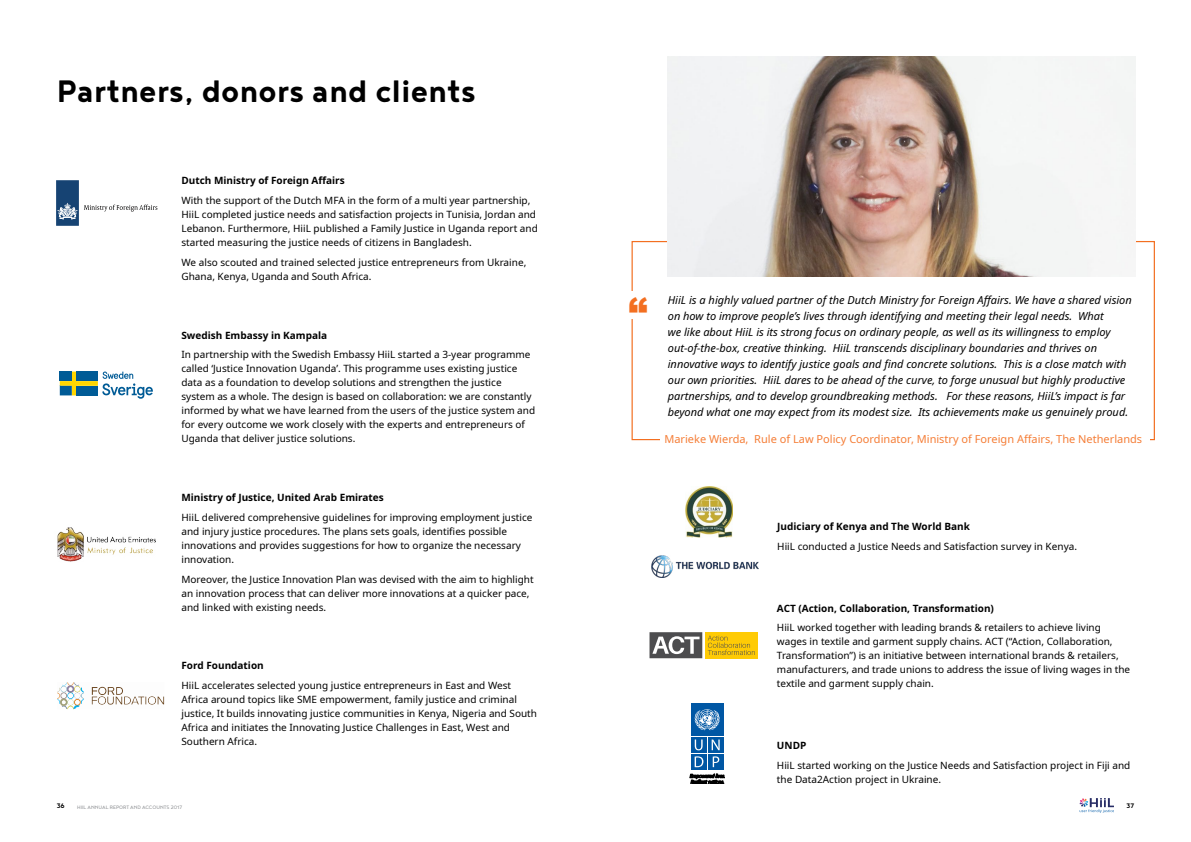
<style>
.page{position:relative;width:1191px;height:842px;background:#fff}
.page>*{position:absolute;margin:0;border:0;box-sizing:border-box;transform-origin:0 0}
.t1{font:700 38px "Noyh";color:#000}
.t2{font:900 38px "Arial";color:#f36f21}
.t3{font:italic 11px/16px "Noto Sans";color:#000}
.t4{font:11px "Noto Sans";color:#f57d36}
.t5{font:10px/14px "Noto Sans";color:#000}
.t6{font:700 10px "Noto Sans";color:#000}
.t7{font:700 8px "Noyh";color:#000}
.t8{font:6px "Noyh";color:#939598}
</style>
<div class="page">
<svg style="left:1079px;top:798px;width:35px;height:15px"></svg>
<svg style="left:56px;top:180px;width:102px;height:46px"></svg>
<svg style="left:60px;top:372px;width:93px;height:27px"></svg>
<img style="left:57px;top:527px;width:99px;height:35px">
<img style="left:686px;top:487px;width:46px;height:50px">
<img style="left:652px;top:555px;width:106px;height:23px">
<div style="left:705px;top:632px;width:52px;height:26px;background:#ffcb05"></div>
<svg style="left:649px;top:632px;width:53px;height:26px"></svg>
<svg style="left:708px;top:636px;width:47px;height:19px"></svg>
<div style="left:690px;top:737px;width:16px;height:16px;background:#0057a4"></div>
<svg style="left:694px;top:739px;width:8px;height:11px"></svg>
<div style="left:707px;top:737px;width:16px;height:16px;background:#0057a4"></div>
<svg style="left:711px;top:739px;width:8px;height:11px"></svg>
<div style="left:707px;top:754px;width:16px;height:16px;background:#0057a4"></div>
<svg style="left:712px;top:756px;width:7px;height:11px"></svg>
<div style="left:690px;top:754px;width:16px;height:16px;background:#0057a4"></div>
<svg style="left:694px;top:756px;width:9px;height:11px"></svg>
<div style="left:690px;top:703px;width:33px;height:33px;background:#0057a4"></div>
<svg style="left:694px;top:709px;width:26px;height:21px"></svg>
<svg style="left:690px;top:773px;width:34px;height:11px"></svg>
<img style="left:667px;top:57px;width:468px;height:220px">
<svg style="left:57px;top:682px;width:107px;height:27px"></svg>
<h1 class="t1" style="left:57px;top:69px;width:421px">Partners, donors and clients</h1>
<p class="t6" style="left:181px;top:174px;width:165px">Dutch Ministry of Foreign Affairs</p>
<p class="t5" style="left:181px;top:194px;width:358px">With the support of the Dutch MFA in the form of a multi year partnership, HiiL completed justice needs and satisfaction projects in Tunisia, Jordan and Lebanon. Furthermore, HiiL published a Family Justice in Uganda report and started measuring the justice needs of citizens in Bangladesh.</p>
<p class="t5" style="left:181px;top:255px;width:346px">We also scouted and trained selected justice entrepreneurs from Ukraine,<br>Ghana, Kenya, Uganda and South Africa.</p>
<p class="t6" style="left:181px;top:328px;width:147px">Swedish Embassy in Kampala</p>
<p class="t5" style="left:181px;top:348px;width:355px">In partnership with the Swedish Embassy HiiL started a 3-year programme called ‘Justice Innovation Uganda’. This programme uses existing justice data as a foundation to develop solutions and strengthen the justice system as a whole. The design is based on collaboration: we are constantly informed by what we have learned from the users of the justice system and for every outcome we work closely with the experts and entrepreneurs of Uganda that deliver justice solutions.</p>
<p class="t6" style="left:181px;top:490px;width:204px">Ministry of Justice, United Arab Emirates</p>
<p class="t5" style="left:181px;top:510px;width:352px">HiiL delivered comprehensive guidelines for improving employment justice and injury justice procedures. The plans sets goals, identifies possible innovations and provides suggestions for how to organize the necessary innovation.</p>
<p class="t5" style="left:181px;top:572px;width:354px">Moreover, the Justice Innovation Plan was devised with the aim to highlight an innovation process that can deliver more innovations at a quicker pace, and linked with existing needs.</p>
<p class="t6" style="left:181px;top:659px;width:84px">Ford Foundation</p>
<p class="t5" style="left:181px;top:679px;width:357px">HiiL accelerates selected young justice entrepreneurs in East and West Africa around topics like SME empowerment, family justice and criminal justice, It builds innovating justice communities in Kenya, Nigeria and South Africa and initiates the Innovating Justice Challenges in East, West and Southern Africa.</p>
<h1 class="t2" style="left:628px;top:284px;width:20px">“</h1>
<p class="t3" style="left:668px;top:292px;width:465px">HiiL is a highly valued partner of the Dutch Ministry for Foreign Affairs. We have a shared vision on how to improve people’s lives through identifying and meeting their legal needs. What<br>we like about HiiL is its strong focus on ordinary people, as well as its willingness to employ out-of-the-box, creative thinking. HiiL transcends disciplinary boundaries and thrives on innovative ways to identify justice goals and find concrete solutions. This is a close match with our own priorities. HiiL dares to be ahead of the curve, to forge unusual but highly productive partnerships, and to develop groundbreaking methods. For these reasons, HiiL’s impact is far beyond what one may expect from its modest size. Its achievements make us genuinely proud.</p>
<p class="t4" style="left:664px;top:432px;width:479px">Marieke Wierda, Rule of Law Policy Coordinator, Ministry of Foreign Affairs, The Netherlands</p>
<p class="t6" style="left:777px;top:520px;width:194px">Judiciary of Kenya and The World Bank</p>
<p class="t5" style="left:777px;top:540px;width:301px">HiiL conducted a Justice Needs and Satisfaction survey in Kenya.</p>
<p class="t6" style="left:777px;top:601px;width:218px">ACT (Action, Collaboration, Transformation)</p>
<p class="t5" style="left:777px;top:621px;width:355px">HiiL worked together with leading brands &amp; retailers to achieve living wages in textile and garment supply chains. ACT (“Action, Collaboration, Transformation”) is an initiative between international brands &amp; retailers, manufacturers, and trade unions to address the issue of living wages in the textile and garment supply chain.</p>
<p class="t6" style="left:777px;top:738px;width:31px">UNDP</p>
<p class="t5" style="left:777px;top:758px;width:355px">HiiL started working on the Justice Needs and Satisfaction project in Fiji and the Data2Action project in Ukraine.</p>
<p class="t7" style="left:57px;top:801px;width:10px">36</p>
<p class="t8" style="left:77px;top:803px;width:106px">HIIL ANNUAL REPORT AND ACCOUNTS 2017</p>
<p class="t7" style="left:1126px;top:801px;width:9px">37</p>
</div>
